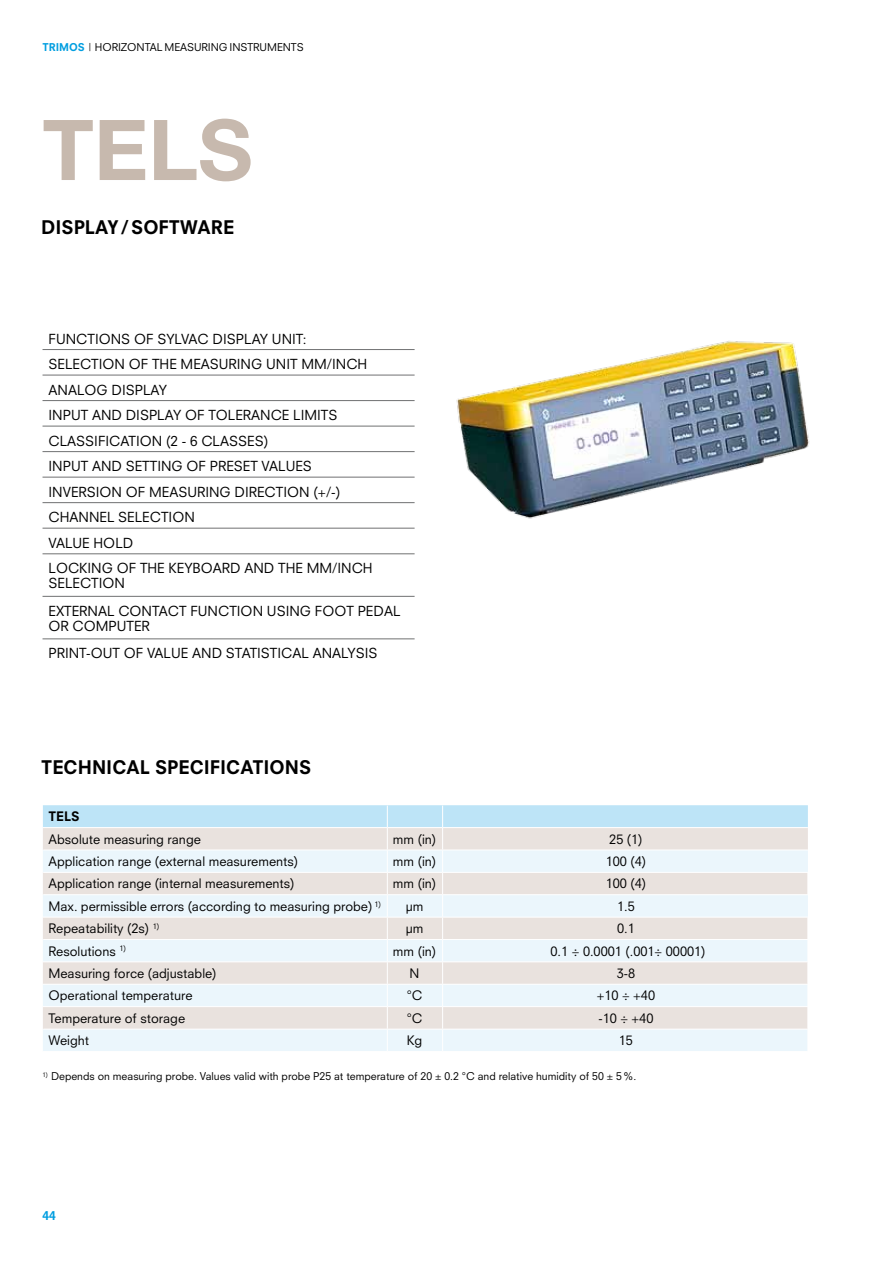
<style>
.page{position:relative;width:893px;height:1263px;background:#fff}
.page>*{position:absolute;margin:0;border:0;box-sizing:border-box;transform-origin:0 0}
.t1{font:700 84px "Helvetica Neue";color:#c7b9ae}
.t2{font:800 18.3px "Neuzeit S";color:#000}
.t3{font:13.5px/25.5px "Neuzeit S";color:#000}
.t4{font:12.75px "Neuzeit S";color:#000}
.t5{font:800 12.75px "Neuzeit S";color:#000}
.t6{font:800 12px "Neuzeit S";color:#009ee0}
.t7{font:10.5px "Neuzeit S";color:#000}
.s1{font-weight:800;color:#009ee0}
</style>
<div class="page">
<img style="left:456px;top:341px;width:354px;height:178px">
<svg style="left:43px;top:805px;width:765px;height:246px;background:#e6ecee"></svg>
<hr style="left:43px;top:1029px;width:344px;height:1px;background:#fff">
<hr style="left:387px;top:1029px;width:56px;height:1px;background:#fff">
<hr style="left:443px;top:1029px;width:365px;height:1px;background:#fff">
<hr style="left:43px;top:349px;width:372px;height:1px;background:#707172">
<hr style="left:43px;top:375px;width:372px;height:1px;background:#707172">
<hr style="left:43px;top:400px;width:372px;height:1px;background:#707172">
<hr style="left:43px;top:426px;width:372px;height:1px;background:#707172">
<hr style="left:43px;top:451px;width:372px;height:1px;background:#707172">
<hr style="left:43px;top:477px;width:372px;height:1px;background:#707172">
<hr style="left:43px;top:502px;width:372px;height:1px;background:#707172">
<hr style="left:43px;top:528px;width:372px;height:1px;background:#707172">
<hr style="left:43px;top:553px;width:372px;height:1px;background:#707172">
<hr style="left:43px;top:596px;width:372px;height:1px;background:#707172">
<hr style="left:43px;top:639px;width:372px;height:1px;background:#707172">
<p class="t7" style="left:43px;top:41px;width:263px"><span class="s1">TRI MOS</span> | HORIZONTAL MEASURING INSTRUMENTS</p>
<h1 class="t1" style="left:43px;top:98px;width:212px">TELS</h1>
<h2 class="t2" style="left:41px;top:216px;width:192px">DISPLAY/ SOFTWARE</h2>
<p class="t3" style="left:49px;top:326px;width:326px">FUNCTIONS OF SYLVAC DISPLAY UNIT:<br>SELECTION OF THE MEASURING UNIT MM/INCH<br>ANALOG DISPLAY<br>INPUT AND DISPLAY OF TOLERANCE LIMITS<br>CLASSIFICATION (2 - 6 CLASSES)<br>INPUT AND SETTING OF PRESET VALUES<br>INVERSION OF MEASURING DIRECTION (+/-)<br>CHANNEL SELECTION<br>VALUE HOLD<br>LOCKING OF THE KEYBOARD AND THE MM/INCH</p>
<p class="t3" style="left:49px;top:569px;width:353px;line-height:27.6px">SELECTION<br>EXTERNAL CONTACT FUNCTION USING FOOT PEDAL</p>
<p class="t3" style="left:49px;top:612px;width:331px;line-height:27.5px">OR COMPUTER<br>PRINT-OUT OF VALUE AND STATISTICAL ANALYSIS</p>
<h2 class="t2" style="left:41px;top:756px;width:126px">TECHNICAL SPE</h2>
<h2 class="t2" style="left:190px;top:756px;width:121px">CIFICATIONS</h2>
<p class="t5" style="left:49px;top:809px;width:33px">TELS</p>
<p class="t4" style="left:49px;top:831px;width:154px">Absolute measuring range</p>
<p class="t4" style="left:393px;top:831px;width:45px">mm (in)</p>
<p class="t4" style="left:609px;top:831px;width:35px">25 (1)</p>
<p class="t4" style="left:49px;top:853px;width:251px">Application range (external measurements)</p>
<p class="t4" style="left:393px;top:853px;width:45px">mm (in)</p>
<p class="t4" style="left:606px;top:853px;width:42px">100 (4)</p>
<p class="t4" style="left:49px;top:876px;width:247px">Application range (internal measurements)</p>
<p class="t4" style="left:393px;top:876px;width:45px">mm (in)</p>
<p class="t4" style="left:606px;top:876px;width:42px">100 (4)</p>
<p class="t4" style="left:49px;top:898px;width:334px">Max. permissible errors (according to measuring probe) <sup>1)</sup></p>
<p class="t4" style="left:406px;top:898px;width:19px">µm</p>
<p class="t4" style="left:617px;top:898px;width:19px">1.5</p>
<p class="t4" style="left:49px;top:921px;width:112px">Repeatability (2s) <sup>1)</sup></p>
<p class="t4" style="left:406px;top:921px;width:19px">µm</p>
<p class="t4" style="left:617px;top:921px;width:19px">0.1</p>
<p class="t4" style="left:49px;top:943px;width:79px">Resolutions <sup>1)</sup></p>
<p class="t4" style="left:393px;top:943px;width:45px">mm (in)</p>
<p class="t4" style="left:551px;top:943px;width:156px">0.1 ÷ 0.0001 (.001÷ 00001)</p>
<p class="t4" style="left:49px;top:965px;width:169px">Measuring force (adjustable)</p>
<p class="t4" style="left:410px;top:965px;width:11px">N</p>
<p class="t4" style="left:617px;top:965px;width:20px">3-8</p>
<p class="t4" style="left:49px;top:988px;width:145px">Operational temperature</p>
<p class="t4" style="left:407px;top:988px;width:17px">°C</p>
<p class="t4" style="left:597px;top:988px;width:60px">+10 ÷ +40</p>
<p class="t4" style="left:49px;top:1010px;width:138px">Temperature of storage</p>
<p class="t4" style="left:407px;top:1010px;width:17px">°C</p>
<p class="t4" style="left:598px;top:1010px;width:57px">-10 ÷ +40</p>
<p class="t4" style="left:49px;top:1033px;width:42px">Weight</p>
<p class="t4" style="left:407px;top:1033px;width:17px">Kg</p>
<p class="t4" style="left:619px;top:1033px;width:16px">15</p>
<p class="t7" style="left:43px;top:1070px;width:595px"><sup>1)</sup> Depends on measuring probe. Values valid with probe P25 at temperature of 20 ± 0.2 °C and relative humidity of 50 ± 5%.</p>
<p class="t6" style="left:43px;top:1209px;width:15px">44</p>
</div>
